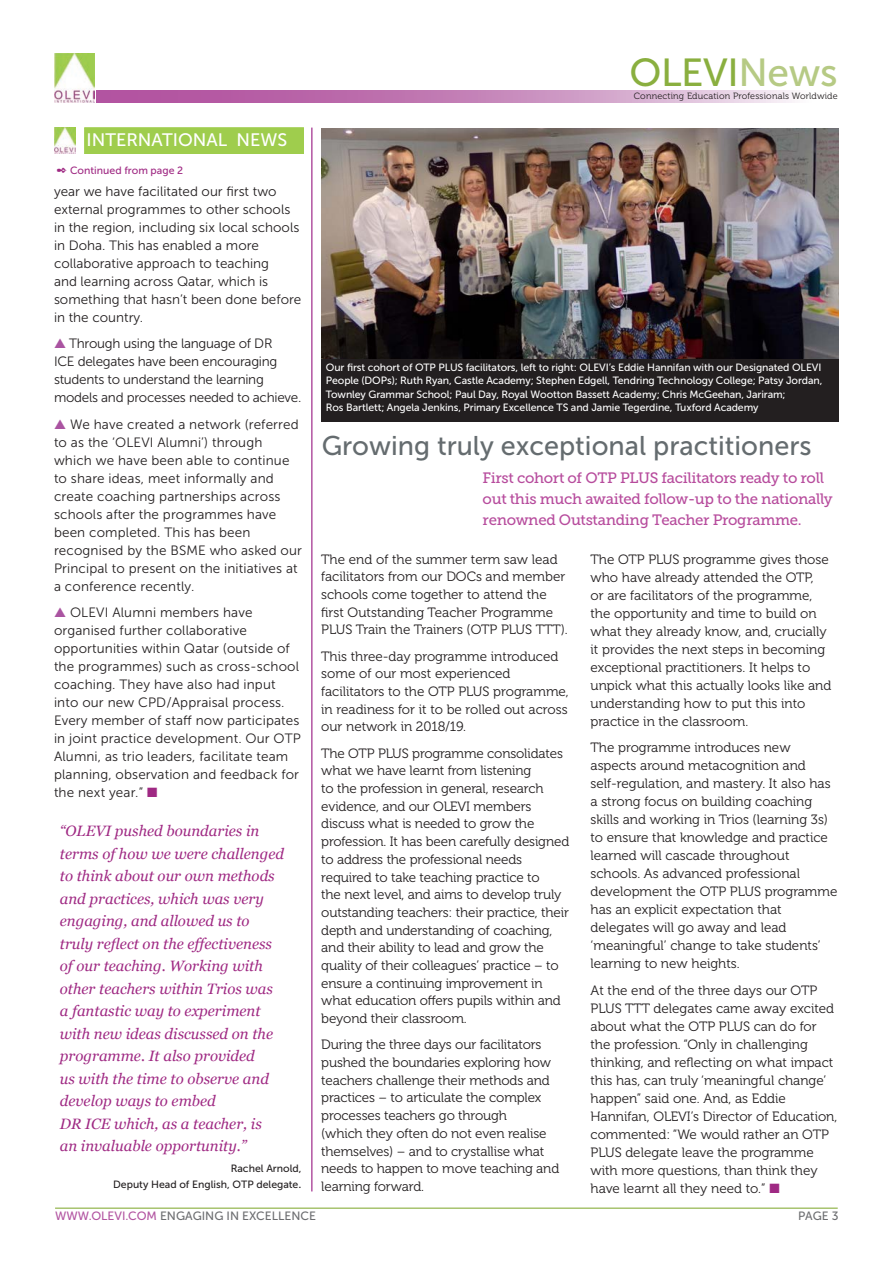
<style>
.page{position:relative;width:893px;height:1263px;background:#fff}
.page>*{position:absolute;margin:0;border:0;box-sizing:border-box;transform-origin:0 0}
.t1{font:39px "Museo Sans 500";letter-spacing:-.01em;color:#8aaf3f}
.t2{font:27px "Museo Sans 500";color:#656c6f}
.t3{font:18px "Museo Sans 500";color:#fff}
.t4{font:italic 15px/22.5px "Georgia";color:#9f2983}
.t5{font:15px/21px "Museo Slab 500";letter-spacing:-.02em;color:#b74c9d}
.t6{font:13.5px/18px "Museo 300";color:#231f20}
.t7{font:13.5px/18px "Museo Sans 300";letter-spacing:.01em;color:#231f20}
.t8{font:13.5px/18px "Museo Sans 300";letter-spacing:-.02em;color:#231f20}
.t9{font:12px "Museo Sans 500";color:#6c6d70}
.t10{font:10.5px/13.5px "Museo Sans 500";letter-spacing:-.01em;color:#fff}
.t11{font:10.5px/16.5px "Museo Sans 500";color:#231f20;text-align:right}
.t12{font:10.5px "Museo Sans 500";color:#9f2983}
.t13{font:9.15px "Museo 300";letter-spacing:.02em;color:#231f20}
.s1{color:#aa54a1}
.s2{color:#9f2983}
.s3{font-size:12px}
.s4{color:#b6ca84}
.s5{color:#b254a1}
</style>
<div class="page">
<hr style="left:55px;top:1207px;width:783px;height:2px;background:#8aaf3f">
<svg style="left:96px;top:91px;width:699px;height:11px"></svg>
<img style="left:54px;top:54px;width:41px;height:49px">
<hr style="left:311px;top:128px;width:2px;height:1063px;background:#b254a1">
<img style="left:322px;top:129px;width:516px;height:230px">
<div style="left:84px;top:128px;width:220px;height:26px;background:#9fcd4d"></div>
<img style="left:54px;top:128px;width:22px;height:26px">
<div style="left:322px;top:359px;width:517px;height:63px;background:#231f20"></div>
<p class="t3" style="left:87px;top:130px;width:202px">INTERNATIONAL NEWS</p>
<p class="t12" style="left:70px;top:165px;width:115px">Continued from page 2</p>
<p class="t7" style="left:54px;top:182px;width:249px">year we have facilitated our first two external programmes to other schools in the region, including six local schools in Doha. This has enabled a more collaborative approach to teaching<br>and learning across Qatar, which is something that hasn’t been done before in the country.</p>
<p class="t8" style="left:54px;top:335px;width:249px"><span class="s1">▲</span> Through using the language of DR<br>ICE delegates have been encouraging students to understand the learning models and processes needed to achieve.</p>
<p class="t7" style="left:54px;top:415px;width:249px"><span class="s1">▲</span> We have created a network (referred to as the ‘OLEVI Alumni’) through which we have been able to continue to share ideas, meet informally and create coaching partnerships across schools after the programmes have been completed. This has been recognised by the BSME who asked our Principal to present on the initiatives at a conference recently.</p>
<p class="t7" style="left:54px;top:603px;width:248px"><span class="s1">▲</span> OLEVI Alumni members have organised further collaborative opportunities within Qatar (outside of the programmes) such as cross-school coaching. They have also had input into our new CPD/Appraisal process.<br>Every member of staff now participates in joint practice development. Our OTP Alumni, as trio leaders, facilitate team planning, observation and feedback for the next year.” <span class="s2">■</span></p>
<p class="t4" style="left:60px;top:819px;width:226px">“OLEVI pushed boundaries in terms of how we were challenged to think about our own methods and practices, which was very engaging, and allowed us to truly reflect on the effectiveness of our teaching. Working with other teachers within Trios was a fantastic way to experiment with new ideas discussed on the programme. It also provided<br>us with the time to observe and develop ways to embed<br>DR ICE which, as a teacher, is<br>an invaluable opportunity.”</p>
<p class="t11" style="left:113px;top:1160px;width:190px">Rachel Arnold,<br>Deputy Head of English, OTP delegate<span class="s3">.</span></p>
<h1 class="t1" style="left:629px;top:51px;width:210px">OLEVI<span class="s4">News</span></h1>
<p class="t13" style="left:634px;top:91px;width:205px">Connecting Education Professionals Worldwide</p>
<p class="t10" style="left:326px;top:361px;width:498px">Our first cohort of OTP PLUS facilitators, left to right: OLEVI’s Eddie Hannifan with our Designated OLEVI People (DOPs); Ruth Ryan, Castle Academy; Stephen Edgell, Tendring Technology College; Patsy Jordan, Townley Grammar School; Paul Day, Royal Wootton Bassett Academy; Chris McGeehan, Jariram;<br>Ros Bartlett; Angela Jenkins, Primary Excellence TS and Jamie Tegerdine, Tuxford Academy</p>
<p class="t2" style="left:322px;top:431px;width:491px">Growing truly exceptional practitioners</p>
<p class="t5" style="left:483px;top:468px;width:352px">First cohort of OTP PLUS facilitators ready to roll out this much awaited follow-up to the nationally renowned Outstanding Teacher Programme.</p>
<p class="t6" style="left:321px;top:550px;width:248px">The end of the summer term saw lead facilitators from our DOCs and member schools come together to attend the first Outstanding Teacher Programme PLUS Train the Trainers (OTP PLUS TTT).</p>
<p class="t6" style="left:321px;top:647px;width:249px">This three-day programme introduced some of our most experienced facilitators to the OTP PLUS programme, in readiness for it to be rolled out across our network in 2018/19.</p>
<p class="t6" style="left:321px;top:744px;width:250px">The OTP PLUS programme consolidates what we have learnt from listening<br>to the profession in general, research evidence, and our OLEVI members discuss what is needed to grow the profession. It has been carefully designed to address the professional needs required to take teaching practice to<br>the next level, and aims to develop truly outstanding teachers: their practice, their depth and understanding of coaching, and their ability to lead and grow the quality of their colleagues’ practice – to ensure a continuing improvement in what education offers pupils within and beyond their classroom.</p>
<p class="t6" style="left:321px;top:1036px;width:240px">During the three days our facilitators pushed the boundaries exploring how teachers challenge their methods and practices – to articulate the complex processes teachers go through<br>(which they often do not even realise themselves) – and to crystallise what needs to happen to move teaching and learning forward.</p>
<p class="t6" style="left:590px;top:550px;width:242px">The OTP PLUS programme gives those who have already attended the OTP,<br>or are facilitators of the programme, the opportunity and time to build on what they already know, and, crucially it provides the next steps in becoming exceptional practitioners. It helps to unpick what this actually looks like and understanding how to put this into practice in the classroom.</p>
<p class="t6" style="left:590px;top:739px;width:248px">The programme introduces new aspects around metacognition and self-regulation, and mastery. It also has a strong focus on building coaching skills and working in Trios (learning 3s) to ensure that knowledge and practice learned will cascade throughout schools. As advanced professional development the OTP PLUS programme has an explicit expectation that delegates will go away and lead ‘meaningful’ change to take students’ learning to new heights.</p>
<p class="t6" style="left:590px;top:981px;width:248px">At the end of the three days our OTP PLUS TTT delegates came away excited about what the OTP PLUS can do for the profession. “Only in challenging thinking, and reflecting on what impact this has, can truly ‘meaningful change’ happen” said one. And, as Eddie Hannifan, OLEVI’s Director of Education, commented: “We would rather an OTP PLUS delegate leave the programme with more questions, than think they have learnt all they need to.” <span class="s2">■</span></p>
<p class="t9" style="left:55px;top:1209px;width:262px"><span class="s5">WWW.OLEVI.COM</span> ENGAGING IN EXCELLENCE</p>
<p class="t9" style="left:798px;top:1209px;width:42px">PAGE 3</p>
</div>
